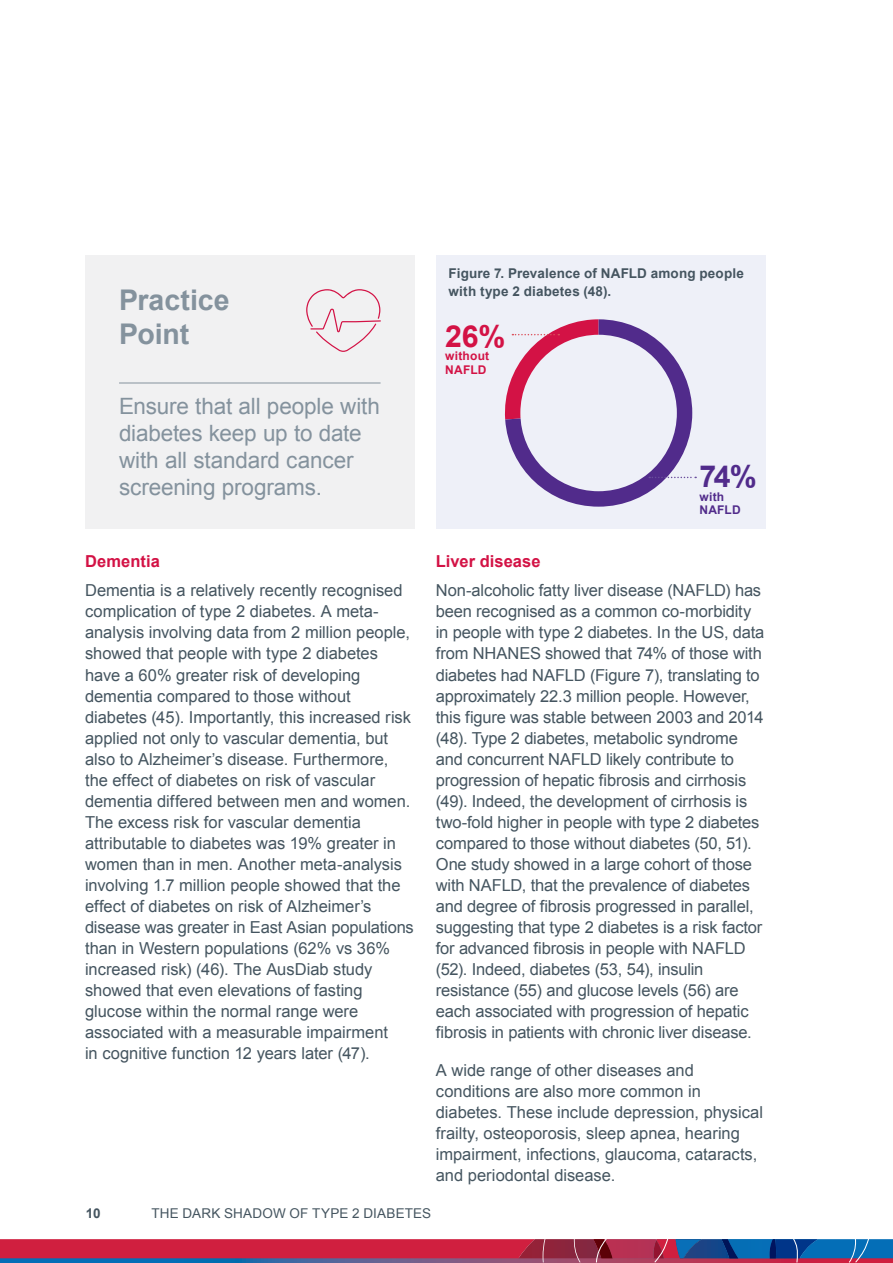
<style>
.page{position:relative;width:893px;height:1263px;background:#fff}
.page>*{position:absolute;margin:0;border:0;box-sizing:border-box;transform-origin:0 0}
.t1{font:700 30.3px "Arial";color:#d31245}
.t2{font:700 30.3px "Arial";color:#512b8b}
.t3{font:700 28.5px/34.5px "Arial";letter-spacing:-.005em;color:#84929d}
.t4{font:22.5px/27px "Arial";letter-spacing:-.01em;color:#84929d}
.t5{font:16.5px/21px "Arial";letter-spacing:-.005em;color:#455560}
.t6{font:700 16.5px "Arial";letter-spacing:.005em;color:#d31245}
.t7{font:700 13.5px/18px "Arial";letter-spacing:.01em;color:#455560}
.t8{font:13.5px "Arial";letter-spacing:.015em;color:#455560}
.t9{font:700 12px/13.5px "Arial";letter-spacing:.02em;color:#d31245}
.t10{font:700 12px/13.5px "Arial";letter-spacing:.02em;color:#512b8b}
</style>
<div class="page">
<div style="left:436px;top:255px;width:329px;height:274px;background:#eef0f8"></div>
<div style="left:85px;top:255px;width:330px;height:274px;background:#f1f1f2"></div>
<hr style="left:119px;top:383px;width:262px;height:1px;background:#84929d">
<svg style="left:306px;top:289px;width:75px;height:63px"></svg>
<svg style="left:504px;top:319px;width:192px;height:188px"></svg>
<svg style="left:0;top:1239px;width:893px;height:24px;background:#903862"></svg>
<h2 class="t3" style="left:119px;top:284px;width:112px">Practice<br>Point</h2>
<h3 class="t4" style="left:119px;top:393px;width:262px">Ensure that all people with diabetes keep up to date with all standard cancer screening programs.</h3>
<p class="t6" style="left:85px;top:550px;width:77px">Dementia</p>
<p class="t5" style="left:85px;top:580px;width:330px">Dementia is a relatively recently recognised complication of type 2 diabetes. A meta&shy;analysis involving data from 2 million people, showed that people with type 2 diabetes have a 60% greater risk of developing dementia compared to those without diabetes (45). Importantly, this increased risk applied not only to vascular dementia, but also to Alzheimer’s disease. Furthermore, the effect of diabetes on risk of vascular dementia differed between men and women.<br>The excess risk for vascular dementia attributable to diabetes was 19% greater in women than in men. Another meta-analysis involving 1.7 million people showed that the effect of diabetes on risk of Alzheimer’s disease was greater in East Asian populations than in Western populations (62% vs 36% increased risk) (46). The AusDiab study showed that even elevations of fasting glucose within the normal range were associated with a measurable impairment<br>in cognitive function 12 years later (47).</p>
<p class="t7" style="left:449px;top:265px;width:297px">Figure 7. Prevalence of NAFLD among people with type 2 diabetes (48).</p>
<h1 class="t1" style="left:445px;top:316px;width:62px">26%</h1>
<p class="t9" style="left:445px;top:350px;width:46px">without<br>NAFLD</p>
<h1 class="t2" style="left:699px;top:457px;width:59px">74%</h1>
<p class="t10" style="left:699px;top:490px;width:43px">with<br>NAFLD</p>
<p class="t6" style="left:436px;top:550px;width:106px">Liver disease</p>
<p class="t5" style="left:436px;top:580px;width:330px">Non-alcoholic fatty liver disease (NAFLD) has been recognised as a common co-morbidity in people with type 2 diabetes. In the US, data from NHANES showed that 74% of those with diabetes had NAFLD (Figure 7), translating to approximately 22.3 million people. However, this figure was stable between 2003 and 2014 (48). Type 2 diabetes, metabolic syndrome and concurrent NAFLD likely contribute to progression of hepatic fibrosis and cirrhosis (49). Indeed, the development of cirrhosis is two-fold higher in people with type 2 diabetes compared to those without diabetes (50, 51).<br>One study showed in a large cohort of those with NAFLD, that the prevalence of diabetes and degree of fibrosis progressed in parallel, suggesting that type 2 diabetes is a risk factor for advanced fibrosis in people with NAFLD (52). Indeed, diabetes (53, 54), insulin resistance (55) and glucose levels (56) are each associated with progression of hepatic fibrosis in patients with chronic liver disease.</p>
<p class="t5" style="left:436px;top:1059px;width:329px">A wide range of other diseases and conditions are also more common in diabetes. These include depression, physical frailty, osteoporosis, sleep apnea, hearing impairment, infections, glaucoma, cataracts, and periodontal disease.</p>
<p class="t7" style="left:86px;top:1204px;width:16px">10</p>
<p class="t8" style="left:151px;top:1204px;width:281px">THE DARK SHADOW OF TYPE 2 DIABETES</p>
</div>
